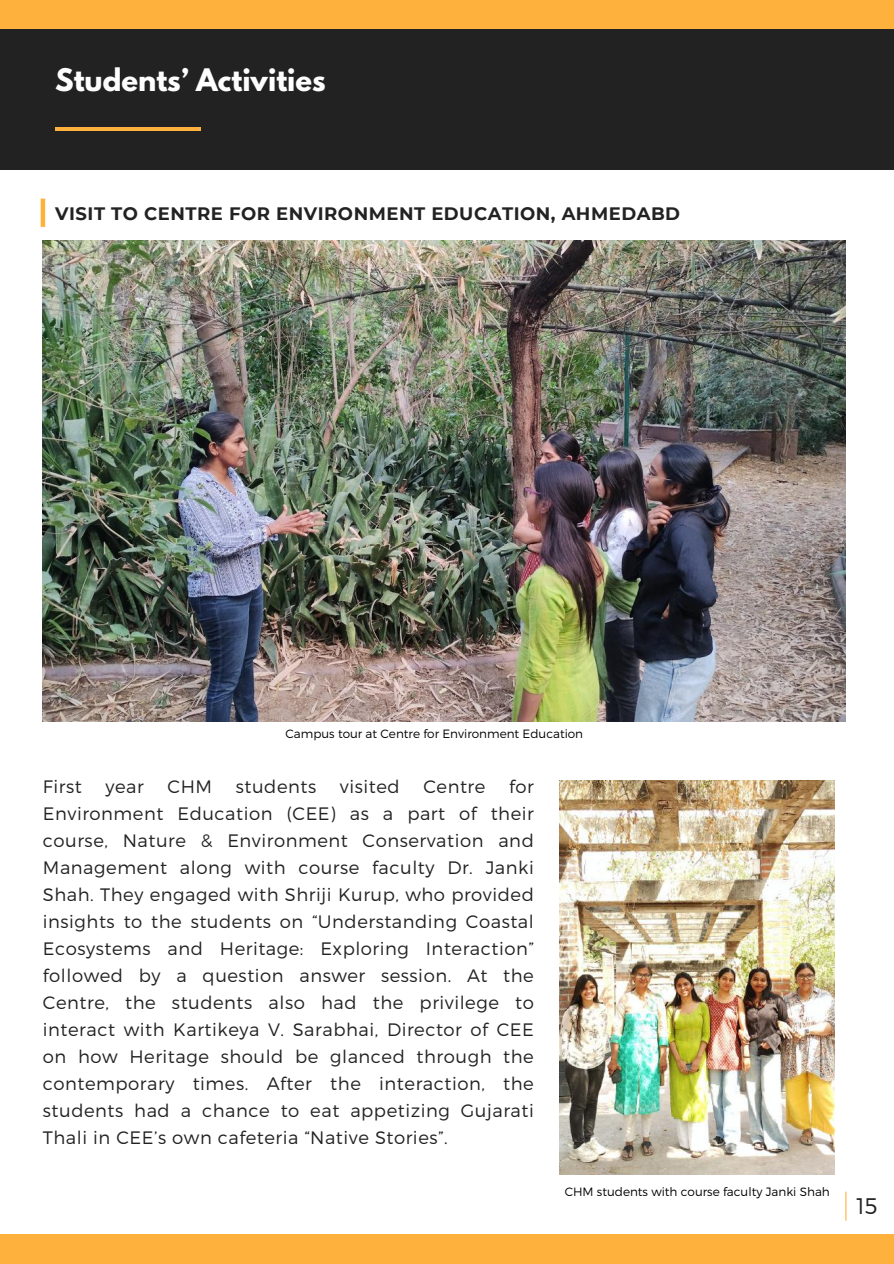
<style>
.page{position:relative;width:894px;height:1264px;background:#fff}
.page>*{position:absolute;margin:0;border:0;box-sizing:border-box;transform-origin:0 0}
.t1{font:700 27.6px "League Spartan";color:#fefefe}
.t2{font:300 22.5px "Montserrat";color:#222}
.t3{font:300 18px/27px "Montserrat";letter-spacing:.03em;color:#222;text-align:justify}
.t4{font:700 18px "Montserrat";letter-spacing:.03em;color:#222}
.t5{font:300 12px "Montserrat";color:#000}
</style>
<div class="page">
<img style="left:43px;top:241px;width:802px;height:480px">
<div style="left:0;top:0;width:893px;height:87px;background:#ffb13e"></div>
<div style="left:0;top:29px;width:893px;height:141px;background:#222"></div>
<div style="left:0;top:1234px;width:893px;height:29px;background:#ffb13e"></div>
<svg style="left:845px;top:1191px;width:1px;height:29px"></svg>
<hr style="left:41px;top:199px;width:4px;height:28px;background:#ffb13e">
<hr style="left:55px;top:127px;width:145px;height:4px;background:#ffb13e">
<img style="left:559px;top:780px;width:275px;height:394px">
<h1 class="t1" style="left:55px;top:67px;width:272px">Students’ Activities</h1>
<p class="t4" style="left:55px;top:202px;width:626px">VISIT TO CENTRE FOR ENVIRONMENT EDUCATION, AHMEDABD</p>
<p class="t5" style="left:285px;top:726px;width:299px">Campus tour at Centre for Environment Education</p>
<p class="t3" style="left:43px;top:772px;width:492px;text-indent:466px">for Environment Education (CEE) as a part of their course, Nature &amp; Environment Conservation and Management along with course faculty Dr. Janki Shah. They engaged with Shriji Kurup, who provided insights to the students on “Understanding Coastal Ecosystems and Heritage: Exploring Interaction” followed by a question answer session. At the Centre, the students also had the privilege to interact with Kartikeya V. Sarabhai, Director of CEE on how Heritage should be glanced through the contemporary times. After the interaction, the students had a chance to eat appetizing Gujarati Thali in CEE’s own cafeteria “Native Stories”.</p>
<p class="t3" style="left:43px;top:772px;width:40px">First</p>
<p class="t3" style="left:106px;top:772px;width:40px">year</p>
<p class="t3" style="left:167px;top:772px;width:46px">CHM</p>
<p class="t3" style="left:236px;top:772px;width:82px">students</p>
<p class="t3" style="left:340px;top:772px;width:61px">visited</p>
<p class="t3" style="left:423px;top:772px;width:63px">Centre</p>
<p class="t5" style="left:564px;top:1183px;width:267px">CHM students with course faculty Janki Shah</p>
<p class="t2" style="left:856px;top:1191px;width:23px">15</p>
</div>
